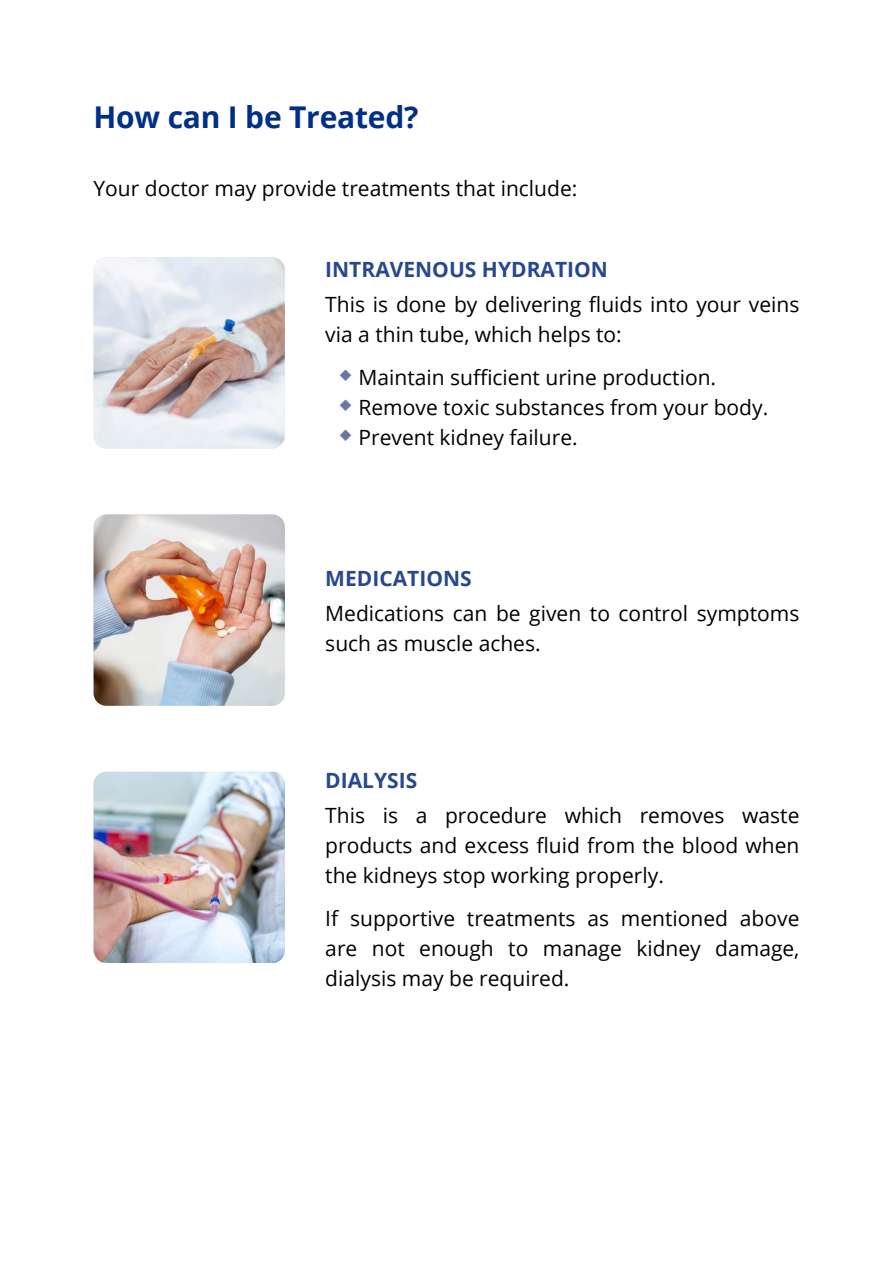
<style>
.page{position:relative;width:893px;height:1263px;background:#fff}
.page>*{position:absolute;margin:0;border:0;box-sizing:border-box;transform-origin:0 0}
.t1{font:700 30px "Open Sans";letter-spacing:-.005em;color:#002f87}
.t2{font:21px/30px "Open Sans";color:#000}
.t3{font:700 21px "Open Sans";color:#28478f}
</style>
<div class="page">
<img style="left:94px;top:257px;width:191px;height:191px">
<img style="left:94px;top:514px;width:191px;height:192px">
<img style="left:94px;top:772px;width:191px;height:191px">
<h1 class="t1" style="left:94px;top:96px;width:326px">How can I be Treated?</h1>
<p class="t2" style="left:94px;top:173px;width:485px">Your doctor may provide treatments that include:</p>
<p class="t3" style="left:325px;top:254px;width:284px">INTRAVENOUS HYDRATION</p>
<p class="t2" style="left:325px;top:289px;width:476px">This is done by delivering fluids into your veins via a thin tube, which helps to:</p>
<p class="t2" style="left:358px;top:362px;width:411px">Maintain sufficient urine production.<br>Remove toxic substances from your body.<br>Prevent kidney failure.</p>
<p class="t3" style="left:325px;top:563px;width:148px">MEDICATIONS</p>
<p class="t2" style="left:325px;top:598px;width:476px">Medications can be given to control symptoms such as muscle aches.</p>
<p class="t3" style="left:325px;top:765px;width:94px">DIALYSIS</p>
<p class="t2" style="left:325px;top:800px;width:476px;text-align:justify">This is a procedure which removes waste products and excess fluid from the blood when the kidneys stop working properly.</p>
<p class="t2" style="left:325px;top:902px;width:476px;text-align:justify">If supportive treatments as mentioned above are not enough to manage kidney damage, dialysis may be required.</p>
</div>
